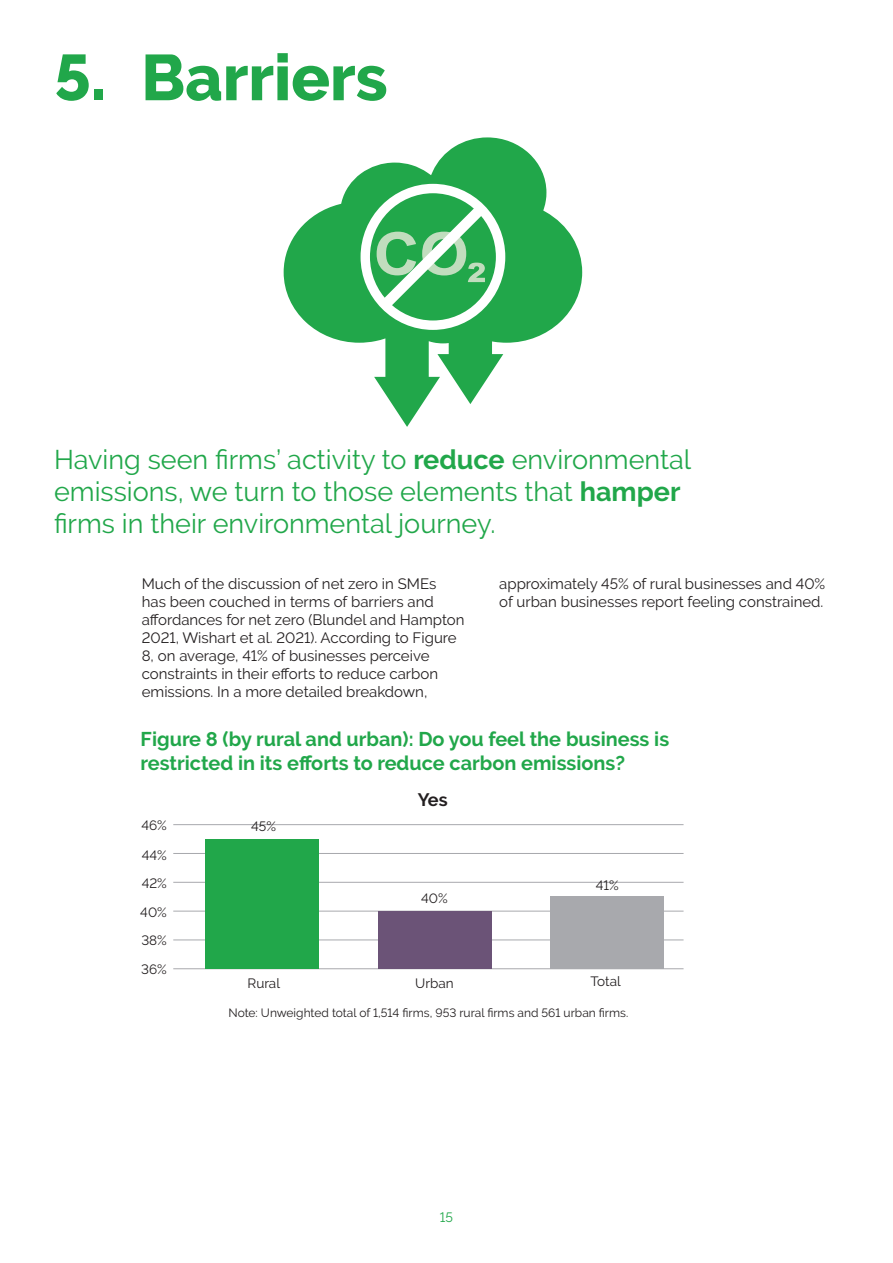
<style>
.page{position:relative;width:893px;height:1263px;background:#fff}
.page>*{position:absolute;margin:0;border:0;box-sizing:border-box;transform-origin:0 0}
.t1{font:800 64.5px "Derailed";letter-spacing:-.005em;color:#21a74a}
.t2{font:27px/32.4px "Derailed";color:#21a74a}
.t3{font:700 19.8px/23.9px "Derailed";color:#21a74a}
.t4{font:700 18px "Derailed";color:#231f20}
.t5{font:15px/18px "Derailed";color:#231f20}
.t6{font:13.5px "Derailed";color:#231f20}
.t7{font:13.5px "Derailed";color:#21a74a}
.t8{font:12px "Derailed";color:#231f20}
.s1{font-weight:700}
</style>
<div class="page">
<svg style="left:284px;top:137px;width:298px;height:290px"></svg>
<div style="left:361px;top:184px;width:144px;height:146px;border:9px solid #fff;border-radius:50%"></div>
<svg style="left:370px;top:194px;width:126px;height:126px"></svg>
<hr style="left:173px;top:968px;width:511px;height:1px;background:#a8a9ad">
<hr style="left:173px;top:911px;width:511px;height:1px;background:#a8a9ad">
<hr style="left:173px;top:940px;width:511px;height:1px;background:#a8a9ad">
<hr style="left:173px;top:824px;width:511px;height:1px;background:#a8a9ad">
<hr style="left:173px;top:882px;width:511px;height:1px;background:#a8a9ad">
<hr style="left:173px;top:853px;width:511px;height:1px;background:#a8a9ad">
<div style="left:205px;top:839px;width:114px;height:130px;background:#21a74a"></div>
<div style="left:378px;top:911px;width:113px;height:58px;background:#6b5377"></div>
<div style="left:550px;top:896px;width:114px;height:73px;background:#a8a9ad"></div>
<p class="t1" style="left:54px;top:41px;width:335px">5. Barriers</p>
<p class="t2" style="left:54px;top:443px;width:639px">Having seen firms’ activity to <span class="s1">reduce</span> environmental emissions, we turn to those elements that <span class="s1">hamper </span>firms in their environmental journey.</p>
<p class="t5" style="left:142px;top:575px;width:324px">Much of the discussion of net zero in SMEs<br>has been couched in terms of barriers and affordances for net zero (Blundel and Hampton 2021, Wishart et al. 2021). According to Figure 8, on average, 41% of businesses perceive constraints in their efforts to reduce carbon emissions. In a more detailed breakdown,</p>
<p class="t5" style="left:499px;top:575px;width:328px">approximately 45% of rural businesses and 40% of urban businesses report feeling constrained.</p>
<p class="t3" style="left:141px;top:727px;width:530px">Figure 8 (by rural and urban): Do you feel the business is restricted in its efforts to reduce carbon emissions?</p>
<p class="t6" style="left:141px;top:817px;width:27px">46%</p>
<p class="t6" style="left:142px;top:847px;width:27px">44%</p>
<p class="t6" style="left:142px;top:876px;width:27px">42%</p>
<p class="t6" style="left:140px;top:905px;width:28px">40%</p>
<p class="t6" style="left:141px;top:932px;width:27px">38%</p>
<p class="t6" style="left:141px;top:961px;width:27px">36%</p>
<p class="t6" style="left:251px;top:818px;width:26px">45%</p>
<p class="t4" style="left:418px;top:790px;width:31px">Yes</p>
<p class="t6" style="left:421px;top:890px;width:28px">40%</p>
<p class="t6" style="left:596px;top:878px;width:24px">41%</p>
<p class="t6" style="left:248px;top:975px;width:34px">Rural</p>
<p class="t6" style="left:415px;top:975px;width:40px">Urban</p>
<p class="t6" style="left:591px;top:973px;width:32px">Total</p>
<p class="t8" style="left:228px;top:1005px;width:401px">Note: Unweighted total of 1,514 firms, 953 rural firms and 561 urban firms.</p>
<p class="t7" style="left:440px;top:1209px;width:15px">15</p>
</div>
